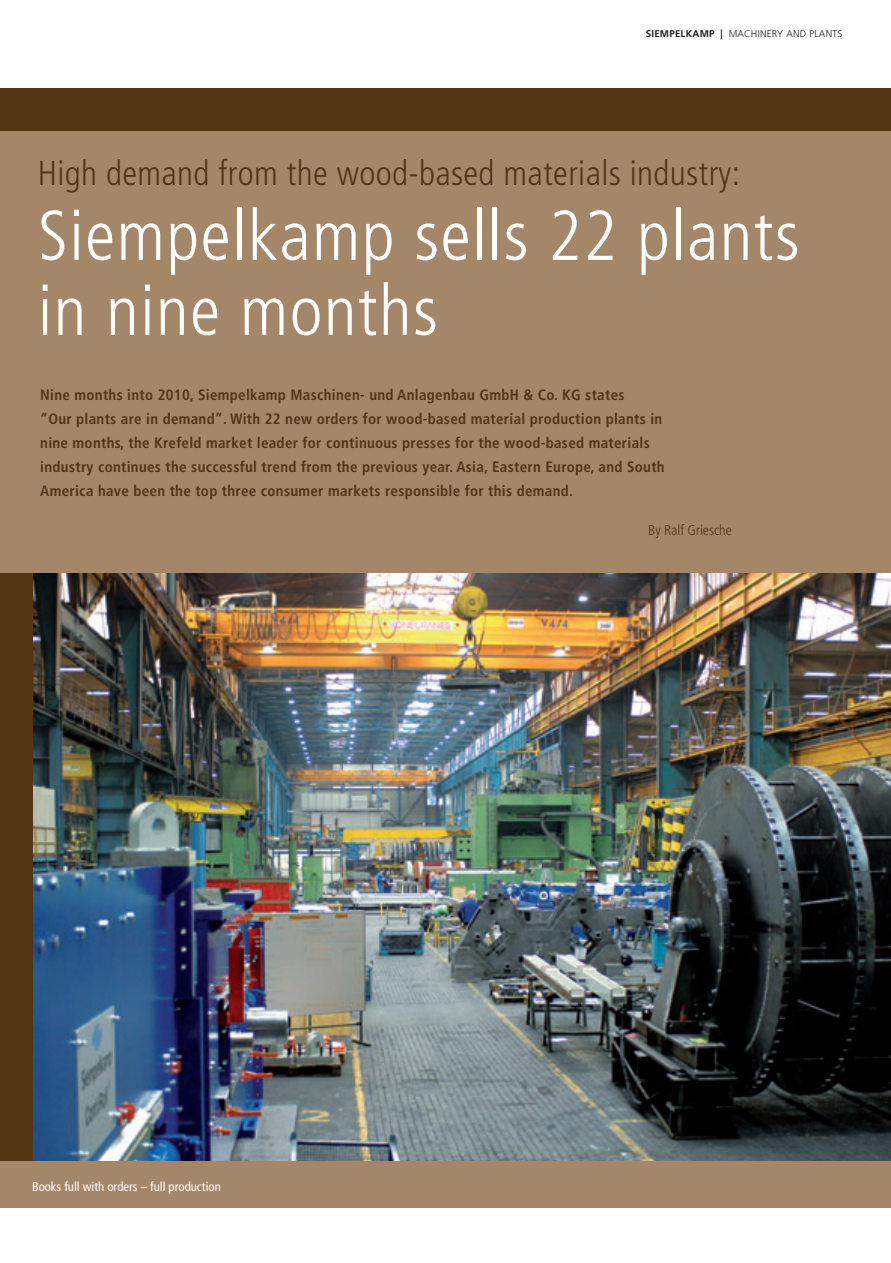
<style>
.page{position:relative;width:891px;height:1263px;background:#fff}
.page>*{position:absolute;margin:0;border:0;box-sizing:border-box;transform-origin:0 0}
.t1{font:300 condensed 70.5px/75px "Frutiger";letter-spacing:.02em;color:#fff}
.t2{font:300 condensed 34.5px "Frutiger";letter-spacing:.01em;color:#543614}
.t3{font:700 condensed 15px/24px "Frutiger";letter-spacing:.02em;color:#543614}
.t4{font:300 condensed 14.25px "Frutiger";color:#543614}
.t5{font:condensed 12.75px "Frutiger";color:#fff}
.t6{font:300 9.75px "Frutiger";letter-spacing:.02em;color:#231f20}
.s1{font-family:"Frutiger CE";font-weight:700}
</style>
<div class="page">
<div style="left:0;top:89px;width:890px;height:1118px;background:#a48669"></div>
<div style="left:0;top:573px;width:890px;height:587px;background:#543614"></div>
<div style="left:0;top:89px;width:890px;height:42px;background:#543614"></div>
<img style="left:33px;top:573px;width:857px;height:587px">
<p class="t6" style="left:645px;top:29px;width:198px"><span class="s1">SIEMPELKAMP |</span> MACHINERY AND PLANTS</p>
<h2 class="t2" style="left:38px;top:159px;width:703px">High demand from the wood-based materials industry:</h2>
<h1 class="t1" style="left:38px;top:203px;width:763px">Siempelkamp sells 22 plants in nine months</h1>
<p class="t3" style="left:40px;top:384px;width:625px">Nine months into 2010, Siempelkamp Maschinen- und Anlagenbau GmbH &amp; Co. KG states<br>“Our plants are in demand”. With 22 new orders for wood-based material production plants in nine months, the Krefeld market leader for continuous presses for the wood-based materials industry continues the successful trend from the previous year. Asia, Eastern Europe, and South America have been the top three consumer markets responsible for this demand.</p>
<p class="t5" style="left:32px;top:1181px;width:190px">Books full with orders – full production</p>
<p class="t4" style="left:648px;top:524px;width:85px">By Ralf Griesche</p>
</div>
